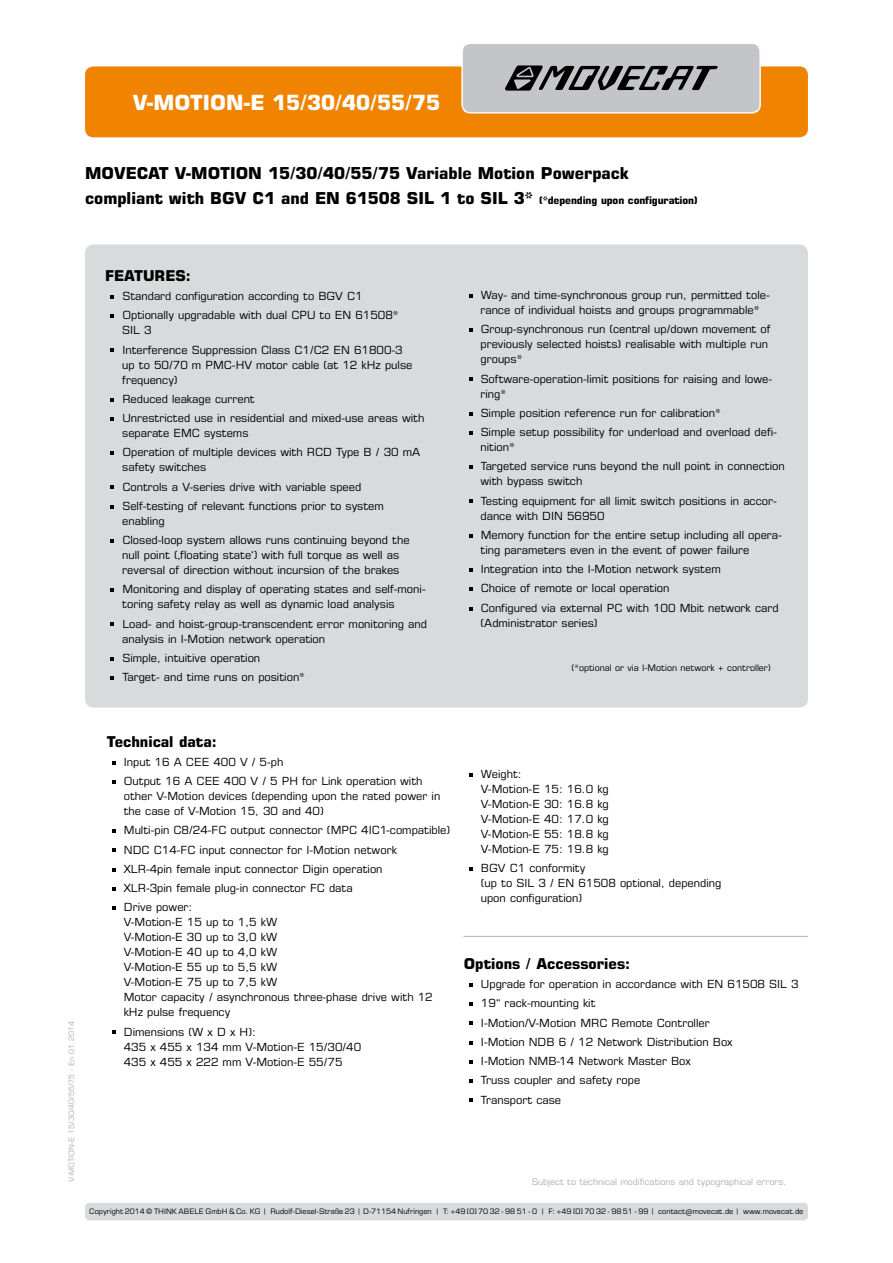
<style>
.page{position:relative;width:893px;height:1263px;background:#fff}
.page>*{position:absolute;margin:0;border:0;box-sizing:border-box;transform-origin:0 0}
.t1{font:700 21px "Eurostile LT Std";color:#fff}
.t2{font:700 16.5px/25.5px "Eurostile LT Std";color:#000}
.t3{font:700 15px "Eurostile LT Std";color:#000}
.t4{font:11.25px/19.2px "Eurostile LT Std";color:#000}
.t5{font:9px "Eurostile LT Std";color:#aeafb2}
.t6{font:9px "Eurostile LT Std";color:#000}
.t7{font:7.5px "Eurostile LT Std";color:#000}
.t8{font:7.5px "Eurostile LT Std";color:#aeafb2}
.s1{font-size:10.5px}
</style>
<div class="page">
<div style="left:85px;top:244px;width:723px;height:464px;background:#d8dbdc;border-radius:9px"></div>
<svg style="left:111px;top:295px;width:3px;height:4px"></svg>
<svg style="left:111px;top:314px;width:3px;height:4px"></svg>
<svg style="left:111px;top:417px;width:3px;height:4px"></svg>
<svg style="left:111px;top:451px;width:3px;height:4px"></svg>
<svg style="left:111px;top:539px;width:3px;height:4px"></svg>
<svg style="left:111px;top:588px;width:3px;height:4px"></svg>
<svg style="left:111px;top:676px;width:3px;height:4px"></svg>
<svg style="left:469px;top:294px;width:3px;height:4px"></svg>
<svg style="left:469px;top:328px;width:3px;height:4px"></svg>
<svg style="left:469px;top:431px;width:3px;height:4px"></svg>
<svg style="left:469px;top:465px;width:3px;height:4px"></svg>
<svg style="left:469px;top:568px;width:3px;height:4px"></svg>
<svg style="left:469px;top:587px;width:3px;height:4px"></svg>
<svg style="left:112px;top:761px;width:4px;height:3px"></svg>
<svg style="left:112px;top:780px;width:4px;height:3px"></svg>
<svg style="left:112px;top:829px;width:4px;height:4px"></svg>
<svg style="left:112px;top:849px;width:4px;height:3px"></svg>
<svg style="left:112px;top:868px;width:4px;height:3px"></svg>
<svg style="left:112px;top:887px;width:4px;height:3px"></svg>
<svg style="left:112px;top:906px;width:4px;height:4px"></svg>
<svg style="left:112px;top:1031px;width:4px;height:3px"></svg>
<svg style="left:469px;top:983px;width:4px;height:3px"></svg>
<svg style="left:469px;top:1002px;width:4px;height:4px"></svg>
<svg style="left:469px;top:1022px;width:4px;height:3px"></svg>
<svg style="left:469px;top:1041px;width:4px;height:3px"></svg>
<svg style="left:469px;top:1060px;width:4px;height:3px"></svg>
<svg style="left:469px;top:1079px;width:4px;height:4px"></svg>
<svg style="left:469px;top:1099px;width:4px;height:3px"></svg>
<svg style="left:469px;top:773px;width:4px;height:3px"></svg>
<svg style="left:469px;top:867px;width:4px;height:3px"></svg>
<hr style="left:463px;top:936px;width:345px;height:1px;background:#aeafb2">
<div style="left:85px;top:66px;width:723px;height:71px;background:#f08400;border-radius:9px"></div>
<div style="left:462px;top:43px;width:298px;height:70px;background:#c3c5c8;border-radius:8px"></div>
<div style="left:461px;top:43px;width:300px;height:70px;border:1px solid #fff;border-radius:8px"></div>
<svg style="left:505px;top:65px;width:212px;height:26px"></svg>
<div style="left:85px;top:1203px;width:723px;height:17px;background:#d8dbdc;border-radius:4px"></div>
<p class="t1" style="left:133px;top:89px;width:309px">V-MOTION-E 15/30/40/55/75</p>
<p class="t2" style="left:85px;top:160px;width:614px">MOVECAT V-MOTION 15/30/40/55/75 Variable Motion Powerpack compliant with BGV C1 and EN 61508 SIL 1 to SIL 3* <span class="s1">(*depending upon configuration)</span></p>
<p class="t3" style="left:105px;top:266px;width:87px">FEATURES:</p>
<p class="t4" style="left:122px;top:286px;width:278px">Standard configuration according to BGV C1<br>Optionally upgradable with dual CPU to EN 61508*</p>
<p class="t4" style="left:122px;top:321px;width:282px">SIL 3<br>Interference Suppression Class C1/C2 EN 61800-3</p>
<p class="t4" style="left:122px;top:357px;width:292px;line-height:15px">up to 50/70 m PMC-HV motor cable (at 12 kHz pulse frequency)</p>
<p class="t4" style="left:122px;top:389px;width:304px">Reduced leakage current<br>Unrestricted use in residential and mixed-use areas with</p>
<p class="t4" style="left:122px;top:423px;width:300px">separate EMC systems<br>Operation of multiple devices with RCD Type B / 30 mA</p>
<p class="t4" style="left:122px;top:458px;width:263px">safety switches<br>Controls a V-series drive with variable speed<br>Self-testing of relevant functions prior to system</p>
<p class="t4" style="left:122px;top:511px;width:289px">enabling<br>Closed-loop system allows runs continuing beyond the</p>
<p class="t4" style="left:122px;top:547px;width:279px;line-height:15px">null point (‚floating state‘) with full torque as well as reversal of direction without incursion of the brakes</p>
<p class="t4" style="left:122px;top:582px;width:305px;line-height:15px">Monitoring and display of operating states and self-moni&shy;toring safety relay as well as dynamic load analysis</p>
<p class="t4" style="left:122px;top:616px;width:306px;line-height:15px">Load- and hoist-group-transcendent error monitoring and analysis in I-Motion network operation</p>
<p class="t4" style="left:122px;top:648px;width:184px">Simple, intuitive operation<br>Target- and time runs on position*</p>
<p class="t4" style="left:480px;top:287px;width:291px;line-height:15px">Way- and time-synchronous group run, permitted tole&shy;rance of individual hoists and groups programmable*</p>
<p class="t4" style="left:480px;top:322px;width:292px;line-height:15px">Group-synchronous run (central up/down movement of previously selected hoists) realisable with multiple run groups*</p>
<p class="t4" style="left:480px;top:371px;width:293px;line-height:15px">Software-operation-limit positions for raising and lowe&shy;ring*</p>
<p class="t4" style="left:481px;top:403px;width:298px">Simple position reference run for calibration*<br>Simple setup possibility for underload and overload defi-</p>
<p class="t4" style="left:480px;top:437px;width:306px">nition*<br>Targeted service runs beyond the null point in connection</p>
<p class="t4" style="left:480px;top:472px;width:298px">with bypass switch<br>Testing equipment for all limit switch positions in accor-</p>
<p class="t4" style="left:480px;top:506px;width:303px">dance with DIN 56950<br>Memory function for the entire setup including all opera-</p>
<p class="t4" style="left:480px;top:540px;width:300px">ting parameters even in the event of power failure Integration into the I-Motion network system<br>Choice of remote or local operation<br>Configured via external PC with 100 Mbit network card</p>
<p class="t4" style="left:480px;top:613px;width:119px">(Administrator series)</p>
<p class="t6" style="left:571px;top:662px;width:201px">(*optional or via I-Motion network + controller)</p>
<p class="t8" style="left:67px;top:1182px;width:162px;rotate:-90deg">V-MOTION-E 15/30/40/55/75 - En 01.2014</p>
<p class="t3" style="left:107px;top:732px;width:112px">Technical data:</p>
<p class="t4" style="left:124px;top:752px;width:300px">Input 16 A CEE 400 V / 5-ph<br>Output 16 A CEE 400 V / 5 PH for Link operation with</p>
<p class="t4" style="left:124px;top:788px;width:318px;line-height:15px">other V-Motion devices (depending upon the rated power in the case of V-Motion 15, 30 and 40)</p>
<p class="t4" style="left:124px;top:820px;width:328px">Multi-pin C8/24-FC output connector (MPC 4IC1-compatible)<br>NDC C14-FC input connector for I-Motion network<br>XLR-4pin female input connector Digin operation<br>XLR-3pin female plug-in connector FC data<br>Drive power:</p>
<p class="t4" style="left:124px;top:915px;width:311px;line-height:15px">V-Motion-E 15 up to 1,5 kW<br>V-Motion-E 30 up to 3,0 kW<br>V-Motion-E 40 up to 4,0 kW<br>V-Motion-E 55 up to 5,5 kW<br>V-Motion-E 75 up to 7,5 kW<br>Motor capacity / asynchronous three-phase drive with 12 kHz pulse frequency</p>
<p class="t4" style="left:124px;top:1024px;width:239px;line-height:15px">Dimensions (W x D x H):<br>435 x 455 x 134 mm V-Motion-E 15/30/40<br>435 x 455 x 222 mm V-Motion-E 55/75</p>
<p class="t4" style="left:481px;top:766px;width:129px;line-height:15px">Weight:<br>V-Motion-E 15: 16.0 kg<br>V-Motion-E 30: 16.8 kg<br>V-Motion-E 40: 17.0 kg<br>V-Motion-E 55: 18.8 kg<br>V-Motion-E 75: 19.8 kg</p>
<p class="t4" style="left:481px;top:860px;width:242px;line-height:15px">BGV C1 conformity<br>(up to SIL 3 / EN 61508 optional, depending upon configuration)</p>
<p class="t3" style="left:464px;top:954px;width:168px">Options / Accessories:</p>
<p class="t4" style="left:481px;top:974px;width:319px">Upgrade for operation in accordance with EN 61508 SIL 3<br>19“ rack-mounting kit<br>I-Motion/V-Motion MRC Remote Controller<br>I-Motion NDB 6 / 12 Network Distribution Box<br>I-Motion NMB-14 Network Master Box<br>Truss coupler and safety rope<br>Transport case</p>
<p class="t5" style="left:532px;top:1176px;width:256px">Subject to technical modifications and typographical errors.</p>
<p class="t7" style="left:89px;top:1207px;width:716px">Copyright 2014 © THINK ABELE GmbH &amp; Co. KG | Rudolf-Diesel-Straße 23 | D-71154 Nufringen | T: +49 [0] 70 32 - 98 51 - 0 | F: +49 [0] 70 32 - 98 51 - 99 | contact@movecat.de | www.movecat.de</p>
</div>
